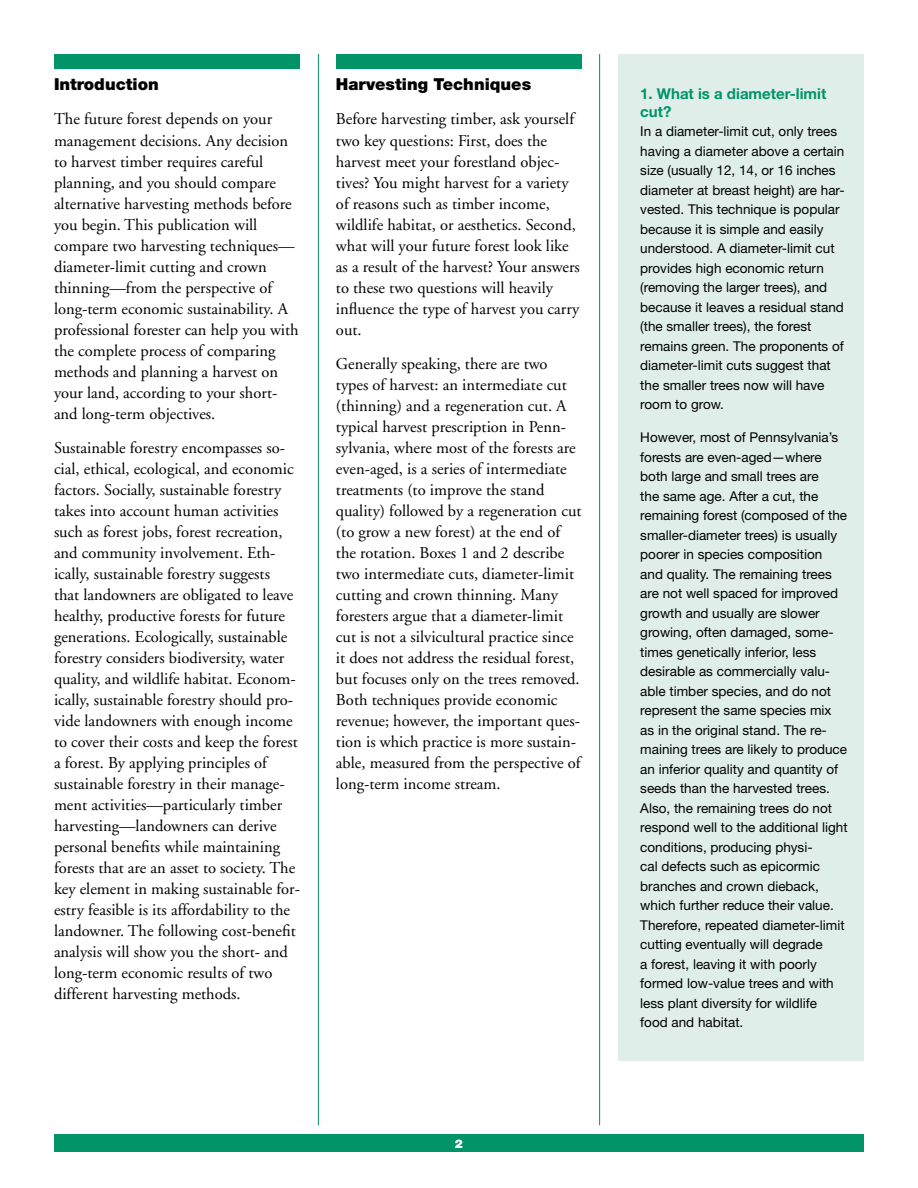
<style>
.page{position:relative;width:918px;height:1188px;background:#fff}
.page>*{position:absolute;margin:0;border:0;box-sizing:border-box;transform-origin:0 0}
.t1{font:16.5px/21px "Adobe Garamond";color:#000}
.t2{font:900 16.5px "Helvetica Neue";color:#000}
.t3{font:700 15px/18px "Helvetica Neue";color:#009468}
.t4{font:13.5px/19.5px "Helvetica Neue";color:#000}
.t5{font:900 12px "Helvetica Neue";color:#fff}
</style>
<div class="page">
<div style="left:54px;top:1134px;width:810px;height:18px;background:#009468"></div>
<hr style="left:318px;top:54px;width:1px;height:1071px;background:#009468">
<hr style="left:599px;top:54px;width:1px;height:1071px;background:#009468">
<div style="left:54px;top:54px;width:246px;height:15px;background:#009468"></div>
<div style="left:336px;top:54px;width:246px;height:15px;background:#009468"></div>
<div style="left:618px;top:54px;width:245px;height:1007px;background:#dfeee8"></div>
<p class="t2" style="left:54px;top:74px;width:106px">Introduction</p>
<p class="t1" style="left:54px;top:109px;width:246px">The future forest depends on your management decisions. Any decision to harvest timber requires careful planning, and you should compare alternative harvesting methods before you begin. This publication will compare two harvesting techniques— diameter-limit cutting and crown thinning—from the perspective of long-term economic sustainability. A professional forester can help you with the complete process of comparing methods and planning a harvest on your land, according to your short&shy;and long-term objectives.</p>
<p class="t1" style="left:54px;top:438px;width:247px">Sustainable forestry encompasses so&shy;cial, ethical, ecological, and economic factors. Socially, sustainable forestry takes into account human activities such as forest jobs, forest recreation, and community involvement. Eth&shy;ically, sustainable forestry suggests<br>that landowners are obligated to leave healthy, productive forests for future generations. Ecologically, sustainable forestry considers biodiversity, water quality, and wildlife habitat. Econom&shy;ically, sustainable forestry should pro&shy;vide landowners with enough income to cover their costs and keep the forest a forest. By applying principles of sustainable forestry in their manage&shy;ment activities—particularly timber harvesting—landowners can derive personal benefits while maintaining forests that are an asset to society. The key element in making sustainable for&shy;estry feasible is its affordability to the landowner. The following cost-benefit analysis will show you the short- and long-term economic results of two different harvesting methods.</p>
<p class="t2" style="left:336px;top:74px;width:197px">Harvesting Techniques</p>
<p class="t1" style="left:336px;top:109px;width:245px">Before harvesting timber, ask yourself two key questions: First, does the harvest meet your forestland objec&shy;tives? You might harvest for a variety of reasons such as timber income, wildlife habitat, or aesthetics. Second, what will your future forest look like as a result of the harvest? Your answers to these two questions will heavily influence the type of harvest you carry out.</p>
<p class="t1" style="left:336px;top:354px;width:247px">Generally speaking, there are two types of harvest: an intermediate cut (thinning) and a regeneration cut. A typical harvest prescription in Penn&shy;sylvania, where most of the forests are even-aged, is a series of intermediate treatments (to improve the stand quality) followed by a regeneration cut (to grow a new forest) at the end of the rotation. Boxes 1 and 2 describe two intermediate cuts, diameter-limit cutting and crown thinning. Many foresters argue that a diameter-limit cut is not a silvicultural practice since it does not address the residual forest, but focuses only on the trees removed.<br>Both techniques provide economic revenue; however, the important ques&shy;tion is which practice is more sustain&shy;able, measured from the perspective of long-term income stream.</p>
<p class="t5" style="left:455px;top:1136px;width:10px">2</p>
<p class="t3" style="left:640px;top:84px;width:187px">1. What is a diameter-limit cut?</p>
<p class="t4" style="left:640px;top:122px;width:206px">In a diameter-limit cut, only trees having a diameter above a certain size (usually 12, 14, or 16 inches diameter at breast height) are har&shy;vested. This technique is popular because it is simple and easily understood. A diameter-limit cut provides high economic return (removing the larger trees), and because it leaves a residual stand (the smaller trees), the forest remains green. The proponents of diameter-limit cuts suggest that the smaller trees now will have room to grow.</p>
<p class="t4" style="left:640px;top:428px;width:209px">However, most of Pennsylvania’s forests are even-aged—where both large and small trees are<br>the same age. After a cut, the remaining forest (composed of the smaller-diameter trees) is usually poorer in species composition and quality. The remaining trees are not well spaced for improved growth and usually are slower growing, often damaged, some&shy;times genetically inferior, less desirable as commercially valu&shy;able timber species, and do not represent the same species mix as in the original stand. The re&shy;maining trees are likely to produce an inferior quality and quantity of seeds than the harvested trees.<br>Also, the remaining trees do not respond well to the additional light conditions, producing physi-<br>cal defects such as epicormic branches and crown dieback, which further reduce their value.<br>Therefore, repeated diameter-limit cutting eventually will degrade<br>a forest, leaving it with poorly formed low-value trees and with less plant diversity for wildlife food and habitat.</p>
</div>
